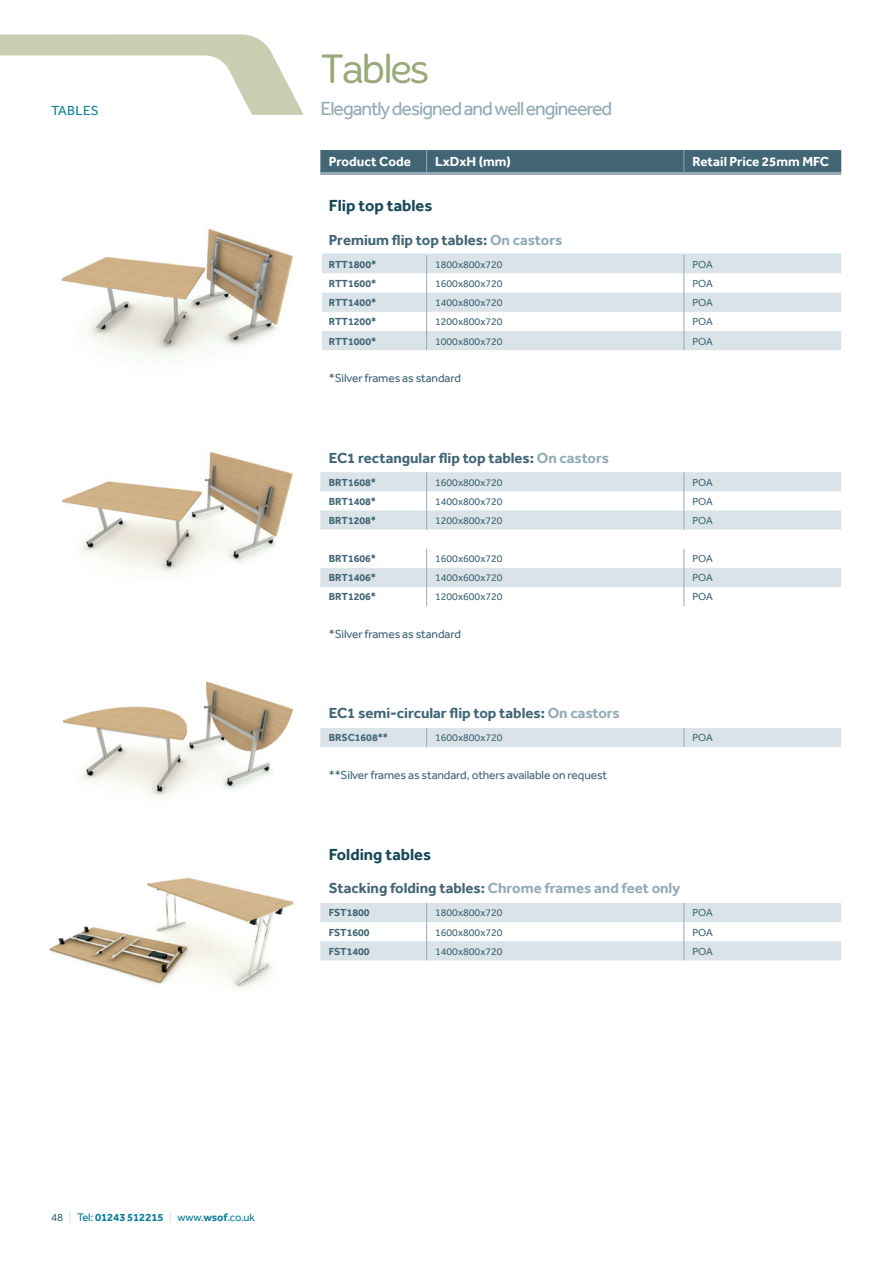
<style>
.page{position:relative;width:893px;height:1263px;background:#fff}
.page>*{position:absolute;margin:0;border:0;box-sizing:border-box;transform-origin:0 0}
.t1{font:300 42px "Merge";letter-spacing:-.06em;color:#9aa979}
.t2{font:19.5px "Effra";letter-spacing:-.05em;color:#93abb8}
.t3{font:700 16.5px "Effra";color:#174859}
.t4{font:700 15px "Effra";color:#426676}
.t5{font:700 15px "Effra";color:#93abb8}
.t6{font:700 13.5px "Effra";color:#fff}
.t7{font:13.5px "Effra";letter-spacing:.025em;color:#0b7f9a}
.t8{font:12px "Effra";letter-spacing:-.01em;color:#426676}
.t9{font:700 11.25px "Effra";letter-spacing:-.01em;color:#0b7f9a}
.t10{font:10.5px "Effra";color:#426676}
.t11{font:700 10.5px "Effra";color:#426676}
.s1{color:#93abb8}
.s2{color:#426676}
.s3{font-weight:400;color:#426676}
.s4{font-weight:400;color:#cce6ec}
.s5{font-weight:400}
</style>
<div class="page">
<svg style="left:0;top:34px;width:304px;height:81px"></svg>
<svg style="left:320px;top:350px;width:521px;height:610px"></svg>
<svg style="left:322px;top:255px;width:519px;height:95px"></svg>
<svg style="left:426px;top:472px;width:1px;height:58px"></svg>
<svg style="left:684px;top:472px;width:1px;height:58px"></svg>
<svg style="left:426px;top:549px;width:1px;height:57px"></svg>
<svg style="left:684px;top:549px;width:1px;height:57px"></svg>
<svg style="left:426px;top:728px;width:1px;height:19px"></svg>
<svg style="left:684px;top:728px;width:1px;height:19px"></svg>
<svg style="left:426px;top:903px;width:1px;height:57px"></svg>
<svg style="left:684px;top:903px;width:1px;height:57px"></svg>
<hr style="left:320px;top:253px;width:107px;height:2px;background:#cce6ec">
<hr style="left:427px;top:253px;width:257px;height:2px;background:#cce6ec">
<hr style="left:684px;top:253px;width:157px;height:2px;background:#cce6ec">
<div style="left:320px;top:150px;width:521px;height:22px;background:#426676"></div>
<hr style="left:320px;top:172px;width:107px;height:3px;background:#93abb8">
<hr style="left:427px;top:172px;width:257px;height:3px;background:#93abb8">
<hr style="left:684px;top:172px;width:157px;height:3px;background:#93abb8">
<img style="left:61px;top:229px;width:261px;height:150px">
<img style="left:62px;top:452px;width:231px;height:121px">
<img style="left:62px;top:681px;width:232px;height:116px">
<img style="left:49px;top:877px;width:245px;height:111px">
<h1 class="t1" style="left:320px;top:44px;width:110px">Tables</h1>
<p class="t7" style="left:51px;top:102px;width:49px">TABLES</p>
<h2 class="t2" style="left:320px;top:97px;width:293px">Elegantly designed and well engineered</h2>
<p class="t6" style="left:329px;top:153px;width:84px">Product Code</p>
<p class="t6" style="left:435px;top:153px;width:77px">LxDxH (mm)</p>
<p class="t6" style="left:692px;top:153px;width:138px">Retail Price 25mm MFC</p>
<h3 class="t3" style="left:329px;top:195px;width:105px">Flip top tables</h3>
<h3 class="t4" style="left:329px;top:230px;width:235px">Premium flip top tables: <span class="s1">On castors</span></h3>
<p class="t11" style="left:329px;top:258px;width:49px">RTT1800*</p>
<p class="t10" style="left:435px;top:258px;width:69px">1800x800x720</p>
<p class="t10" style="left:692px;top:258px;width:22px">POA</p>
<p class="t11" style="left:329px;top:277px;width:49px">RTT1600*</p>
<p class="t10" style="left:435px;top:277px;width:69px">1600x800x720</p>
<p class="t10" style="left:692px;top:277px;width:22px">POA</p>
<p class="t11" style="left:329px;top:296px;width:49px">RTT1400*</p>
<p class="t10" style="left:435px;top:296px;width:69px">1400x800x720</p>
<p class="t10" style="left:692px;top:296px;width:22px">POA</p>
<p class="t11" style="left:329px;top:315px;width:49px">RTT1200*</p>
<p class="t10" style="left:435px;top:316px;width:69px">1200x800x720</p>
<p class="t10" style="left:692px;top:316px;width:22px">POA</p>
<p class="t11" style="left:329px;top:335px;width:49px">RTT1000*</p>
<p class="t10" style="left:435px;top:335px;width:69px">1000x800x720</p>
<p class="t10" style="left:692px;top:335px;width:22px">POA</p>
<p class="t8" style="left:329px;top:371px;width:134px">*Silver frames as standard</p>
<h3 class="t4" style="left:329px;top:448px;width:282px">EC1 rectangular flip top tables: <span class="s1">On castors</span></h3>
<p class="t11" style="left:329px;top:476px;width:49px">BRT1608*</p>
<p class="t10" style="left:435px;top:476px;width:69px">1600x800x720</p>
<p class="t10" style="left:692px;top:476px;width:22px">POA</p>
<p class="t11" style="left:329px;top:495px;width:49px">BRT1408*</p>
<p class="t10" style="left:435px;top:495px;width:69px">1400x800x720</p>
<p class="t10" style="left:692px;top:495px;width:22px">POA</p>
<p class="t11" style="left:329px;top:514px;width:49px">BRT1208*</p>
<p class="t10" style="left:435px;top:514px;width:69px">1200x800x720</p>
<p class="t10" style="left:692px;top:514px;width:22px">POA</p>
<p class="t11" style="left:329px;top:552px;width:49px">BRT1606*</p>
<p class="t10" style="left:435px;top:553px;width:69px">1600x600x720</p>
<p class="t10" style="left:692px;top:553px;width:22px">POA</p>
<p class="t11" style="left:329px;top:571px;width:49px">BRT1406*</p>
<p class="t10" style="left:435px;top:572px;width:69px">1400x600x720</p>
<p class="t10" style="left:692px;top:572px;width:22px">POA</p>
<p class="t11" style="left:329px;top:591px;width:49px">BRT1206*</p>
<p class="t10" style="left:435px;top:591px;width:69px">1200x600x720</p>
<p class="t10" style="left:692px;top:591px;width:22px">POA</p>
<p class="t8" style="left:329px;top:627px;width:134px">*Silver frames as standard</p>
<h3 class="t4" style="left:329px;top:704px;width:292px">EC1 semi-circular flip top tables: <span class="s1">On castors</span></h3>
<p class="t11" style="left:329px;top:731px;width:61px">BRSC1608**</p>
<p class="t10" style="left:435px;top:732px;width:69px">1600x800x720</p>
<p class="t10" style="left:692px;top:732px;width:22px">POA</p>
<p class="t8" style="left:329px;top:768px;width:280px">**Silver frames as standard, others available on request</p>
<h3 class="t3" style="left:329px;top:844px;width:104px">Folding tables</h3>
<h3 class="t5" style="left:329px;top:879px;width:353px"><span class="s2">Stacking folding tables:</span> Chrome frames and feet only</h3>
<p class="t11" style="left:329px;top:906px;width:42px">FST1800</p>
<p class="t10" style="left:435px;top:907px;width:69px">1800x800x720</p>
<p class="t10" style="left:692px;top:907px;width:22px">POA</p>
<p class="t11" style="left:329px;top:926px;width:42px">FST1600</p>
<p class="t10" style="left:435px;top:926px;width:69px">1600x800x720</p>
<p class="t10" style="left:692px;top:926px;width:22px">POA</p>
<p class="t11" style="left:329px;top:945px;width:42px">FST1400</p>
<p class="t10" style="left:435px;top:945px;width:69px">1400x800x720</p>
<p class="t10" style="left:692px;top:945px;width:22px">POA</p>
<p class="t9" style="left:51px;top:1210px;width:206px"><span class="s3">48</span> <span class="s4">|</span> <span class="s5">Tel:</span> 01243 512215 <span class="s4">|</span> <span class="s5">www.</span>wsof<span class="s5">.co.uk</span></p>
</div>
